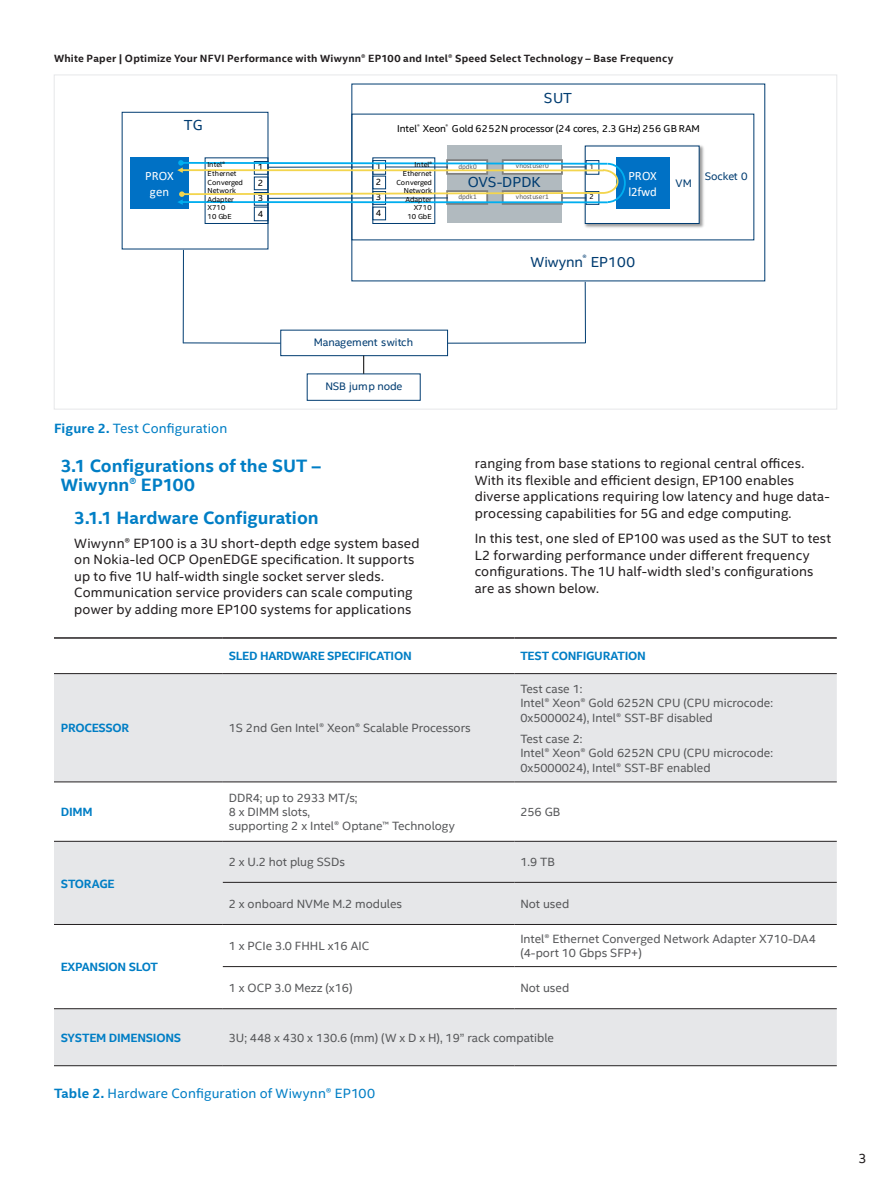
<style>
.page{position:relative;width:891px;height:1188px;background:#fff}
.page>*{position:absolute;margin:0;border:0;box-sizing:border-box;transform-origin:0 0}
.CopyHeaderBlue{font:700 18px/19.5px "Intel Clear";color:#007ec5}
.t1{font:14.55px "Intel Clear";letter-spacing:-.005em;color:#003c71}
.MainCopy___Caption{font:13.5px/16.5px "Intel Clear";letter-spacing:.01em;color:#231f20}
.MainCopy___Caption-2{font:13.5px "Intel Clear";letter-spacing:.01em;color:#007ec5}
.t2{font:12.75px/15.5px "Calibri";letter-spacing:-.01em;color:#fff;text-align:center}
.Bdy8{font:12px/14.4px "Intel Clear";color:#57585a}
.Table_Head{font:700 12px "Intel Clear";letter-spacing:-.02em;color:#007ec5}
.t3{font:10.95px "Intel Clear";letter-spacing:-.005em;color:#003c71}
.Document_Header{font:700 10.5px "Intel Clear";letter-spacing:.02em;color:#231f20}
.t4{font:10.05px "Intel Clear";letter-spacing:.005em;color:#000}
.t5{font:9.15px/15.5px "Intel Clear";color:#000;text-align:justify}
.t6{font:7.35px/9.1px "Intel Clear";letter-spacing:.01em;color:#000}
.t7{font:7.35px "Calibri";letter-spacing:-.015em;color:#595959}
.s1{font-weight:700}
</style>
<div class="page">
<img style="left:584px;top:145px;width:120px;height:83px">
<img style="left:700px;top:172px;width:4px;height:31px">
<div style="left:585px;top:146px;width:114px;height:77px;background:#fff"></div>
<div style="left:585px;top:146px;width:115px;height:78px;border:1px solid #003c71"></div>
<div style="left:131px;top:157px;width:58px;height:52px;background:#0071c5"></div>
<div style="left:616px;top:157px;width:54px;height:52px;background:#0071c5"></div>
<div style="left:122px;top:112px;width:146px;height:137px;border:1px solid #003c71"></div>
<div style="left:205px;top:157px;width:63px;height:67px;border:1px solid #003c71"></div>
<div style="left:254px;top:207px;width:14px;height:14px;border:1px solid #003c71"></div>
<div style="left:372px;top:157px;width:63px;height:67px;border:1px solid #003c71"></div>
<div style="left:372px;top:207px;width:14px;height:13px;border:1px solid #003c71"></div>
<div style="left:447px;top:146px;width:115px;height:77px;background:#b1babf"></div>
<div style="left:446px;top:159px;width:42px;height:16px;border:2px solid #7f7f7f"></div>
<div style="left:502px;top:159px;width:61px;height:16px;border:2px solid #7f7f7f"></div>
<svg style="left:177px;top:160px;width:449px;height:45px"></svg>
<div style="left:280px;top:330px;width:168px;height:26px;border:1px solid #003c71"></div>
<div style="left:307px;top:373px;width:114px;height:28px;border:1px solid #003c71"></div>
<svg style="left:363px;top:356px;width:1px;height:18px"></svg>
<hr style="left:585px;top:282px;width:1px;height:61px;background:#003c71">
<hr style="left:183px;top:250px;width:1px;height:93px;background:#003c71">
<hr style="left:183px;top:342px;width:98px;height:2px;background:#003c71">
<hr style="left:448px;top:342px;width:137px;height:2px;background:#003c71">
<div style="left:54px;top:674px;width:783px;height:391px;background:#e6e7e9"></div>
<svg style="left:54px;top:783px;width:783px;height:225px"></svg>
<hr style="left:223px;top:637px;width:291px;height:2px;background:#231f20">
<hr style="left:514px;top:637px;width:323px;height:2px;background:#231f20">
<hr style="left:223px;top:673px;width:291px;height:1px;background:#231f20">
<hr style="left:514px;top:673px;width:323px;height:1px;background:#231f20">
<hr style="left:223px;top:782px;width:291px;height:1px;background:#231f20">
<hr style="left:514px;top:782px;width:323px;height:1px;background:#231f20">
<hr style="left:54px;top:841px;width:169px;height:1px;background:#231f20">
<hr style="left:223px;top:841px;width:291px;height:1px;background:#231f20">
<hr style="left:514px;top:841px;width:323px;height:1px;background:#231f20">
<hr style="left:223px;top:882px;width:291px;height:1px;background:#231f20">
<hr style="left:514px;top:882px;width:323px;height:1px;background:#231f20">
<hr style="left:54px;top:924px;width:169px;height:1px;background:#231f20">
<hr style="left:223px;top:924px;width:291px;height:1px;background:#231f20">
<hr style="left:514px;top:924px;width:323px;height:1px;background:#231f20">
<hr style="left:223px;top:966px;width:291px;height:1px;background:#231f20">
<hr style="left:514px;top:966px;width:323px;height:1px;background:#231f20">
<hr style="left:54px;top:1008px;width:169px;height:1px;background:#231f20">
<hr style="left:223px;top:1008px;width:291px;height:1px;background:#231f20">
<hr style="left:514px;top:1008px;width:323px;height:1px;background:#231f20">
<hr style="left:54px;top:1065px;width:169px;height:1px;background:#231f20">
<hr style="left:223px;top:1065px;width:291px;height:1px;background:#231f20">
<hr style="left:514px;top:1065px;width:323px;height:1px;background:#231f20">
<hr style="left:54px;top:782px;width:169px;height:1px;background:#231f20">
<hr style="left:54px;top:637px;width:169px;height:2px;background:#231f20">
<hr style="left:54px;top:673px;width:169px;height:1px;background:#231f20">
<p class="Document_Header" style="left:54px;top:51px;width:621px">White Paper | Optimize Your NFVI Performance with Wiwynn® EP100 and Intel® Speed Select Technology – Base Frequency</p>
<p class="t1" style="left:184px;top:115px;width:21px">TG</p>
<p class="t1" style="left:544px;top:88px;width:29px">SUT</p>
<p class="t4" style="left:397px;top:121px;width:304px">Intel<sup>®</sup> Xeon<sup>®</sup> Gold 6252N processor (24 cores, 2.3 GHz) 256 GB RAM</p>
<p class="t6" style="left:207px;top:159px;width:37px">Intel®<br>Ethernet<br>Converged</p>
<p class="t6" style="left:207px;top:186px;width:30px">Network<br>Adapter</p>
<p class="t6" style="left:207px;top:203px;width:26px">X710<br>10 GbE</p>
<p class="t6" style="left:396px;top:159px;width:37px;text-align:right">Intel®<br>Ethernet<br>Converged</p>
<p class="t6" style="left:404px;top:186px;width:30px">Network<br>Adapter</p>
<p class="t6" style="left:407px;top:203px;width:26px;text-align:right">X710<br>10 GbE</p>
<p class="t5" style="left:376px;top:158px;width:7px">1<br>2<br>3<br>4</p>
<p class="t7" style="left:516px;top:161px;width:34px">vhostuser0</p>
<p class="t7" style="left:516px;top:192px;width:34px">vhostuser1</p>
<p class="t5" style="left:258px;top:159px;width:7px">1<br>2<br>3<br>4</p>
<p class="t3" style="left:705px;top:169px;width:44px">Socket 0</p>
<p class="t1" style="left:531px;top:252px;width:106px">Wiwynn<sup>®</sup> EP100</p>
<p class="t7" style="left:459px;top:162px;width:20px">dpdk0</p>
<p class="t7" style="left:459px;top:192px;width:20px">dpdk1</p>
<p class="t6" style="left:590px;top:162px;width:6px">1</p>
<p class="t6" style="left:590px;top:192px;width:6px">2</p>
<p class="t2" style="left:145px;top:168px;width:30px">PROX gen</p>
<p class="t2" style="left:628px;top:168px;width:30px;text-align:left">PROX l2fwd</p>
<p class="t1" style="left:468px;top:172px;width:74px">OVS-DPDK</p>
<p class="t3" style="left:676px;top:176px;width:18px">VM</p>
<p class="MainCopy___Caption-2" style="left:54px;top:419px;width:175px"><span class="s1">Figure 2.</span> Test Configuration</p>
<p class="t3" style="left:314px;top:335px;width:101px">Management switch</p>
<p class="t3" style="left:325px;top:378px;width:79px">NSB jump node</p>
<p class="CopyHeaderBlue" style="left:61px;top:455px;width:262px">3.1 Configurations of the SUT –<br>Wiwynn® EP100</p>
<p class="CopyHeaderBlue" style="left:74px;top:508px;width:246px">3.1.1 Hardware Configuration</p>
<p class="MainCopy___Caption" style="left:74px;top:534px;width:347px">Wiwynn® EP100 is a 3U short-depth edge system based on Nokia-led OCP OpenEDGE specification. It supports up to five 1U half-width single socket server sleds.<br>Communication service providers can scale computing power by adding more EP100 systems for applications</p>
<p class="MainCopy___Caption" style="left:475px;top:455px;width:357px">ranging from base stations to regional central offices.<br>With its flexible and efficient design, EP100 enables diverse applications requiring low latency and huge data&shy;processing capabilities for 5G and edge computing.</p>
<p class="MainCopy___Caption" style="left:475px;top:530px;width:358px">In this test, one sled of EP100 was used as the SUT to test L2 forwarding performance under different frequency configurations. The 1U half-width sled’s configurations are as shown below.</p>
<p class="Table_Head" style="left:229px;top:648px;width:184px">SLED HARDWARE SPECIFICATION</p>
<p class="Table_Head" style="left:520px;top:648px;width:127px">TEST CONFIGURATION</p>
<p class="Table_Head" style="left:61px;top:720px;width:70px">PROCESSOR</p>
<p class="Bdy8" style="left:229px;top:721px;width:243px">1S 2nd Gen Intel® Xeon® Scalable Processors</p>
<p class="Table_Head" style="left:61px;top:804px;width:33px">DIMM</p>
<p class="Bdy8" style="left:229px;top:790px;width:130px">DDR4; up to 2933 MT/s;</p>
<p class="Bdy8" style="left:229px;top:804px;width:83px">8 x DIMM slots,</p>
<p class="Bdy8" style="left:229px;top:819px;width:228px">supporting 2 x Intel® Optane™ Technology</p>
<p class="Bdy8" style="left:520px;top:681px;width:64px">Test case 1:</p>
<p class="Bdy8" style="left:520px;top:696px;width:254px">Intel® Xeon® Gold 6252N CPU (CPU microcode:<br>0x5000024), Intel® SST-BF disabled</p>
<p class="Bdy8" style="left:520px;top:731px;width:64px">Test case 2:</p>
<p class="Bdy8" style="left:520px;top:746px;width:254px">Intel® Xeon® Gold 6252N CPU (CPU microcode:<br>0x5000024), Intel® SST-BF enabled</p>
<p class="Bdy8" style="left:520px;top:804px;width:41px">256 GB</p>
<p class="Table_Head" style="left:61px;top:875px;width:55px">STORAGE</p>
<p class="Table_Head" style="left:61px;top:959px;width:99px">EXPANSION SLOT</p>
<p class="Bdy8" style="left:229px;top:855px;width:118px">2 x U.2 hot plug SSDs</p>
<p class="Bdy8" style="left:520px;top:855px;width:36px">1.9 TB</p>
<p class="Bdy8" style="left:229px;top:896px;width:175px">2 x onboard NVMe M.2 modules</p>
<p class="Bdy8" style="left:520px;top:896px;width:50px">Not used</p>
<p class="Bdy8" style="left:229px;top:938px;width:142px">1 x PCIe 3.0 FHHL x16 AIC</p>
<p class="Bdy8" style="left:520px;top:931px;width:297px">Intel® Ethernet Converged Network Adapter X710-DA4</p>
<p class="Bdy8" style="left:520px;top:946px;width:123px">(4-port 10 Gbps SFP+)</p>
<p class="Bdy8" style="left:229px;top:981px;width:125px">1 x OCP 3.0 Mezz (x16)</p>
<p class="Bdy8" style="left:520px;top:981px;width:50px">Not used</p>
<p class="Table_Head" style="left:61px;top:1029px;width:122px">SYSTEM DIMENSIONS</p>
<p class="Bdy8" style="left:229px;top:1030px;width:327px">3U; 448 x 430 x 130.6 (mm) (W x D x H), 19” rack compatible</p>
<p class="MainCopy___Caption-2" style="left:54px;top:1084px;width:323px"><span class="s1">Table 2.</span> Hardware Configuration of Wiwynn® EP100</p>
<p class="MainCopy___Caption" style="left:858px;top:1150px;width:10px">3</p>
</div>
